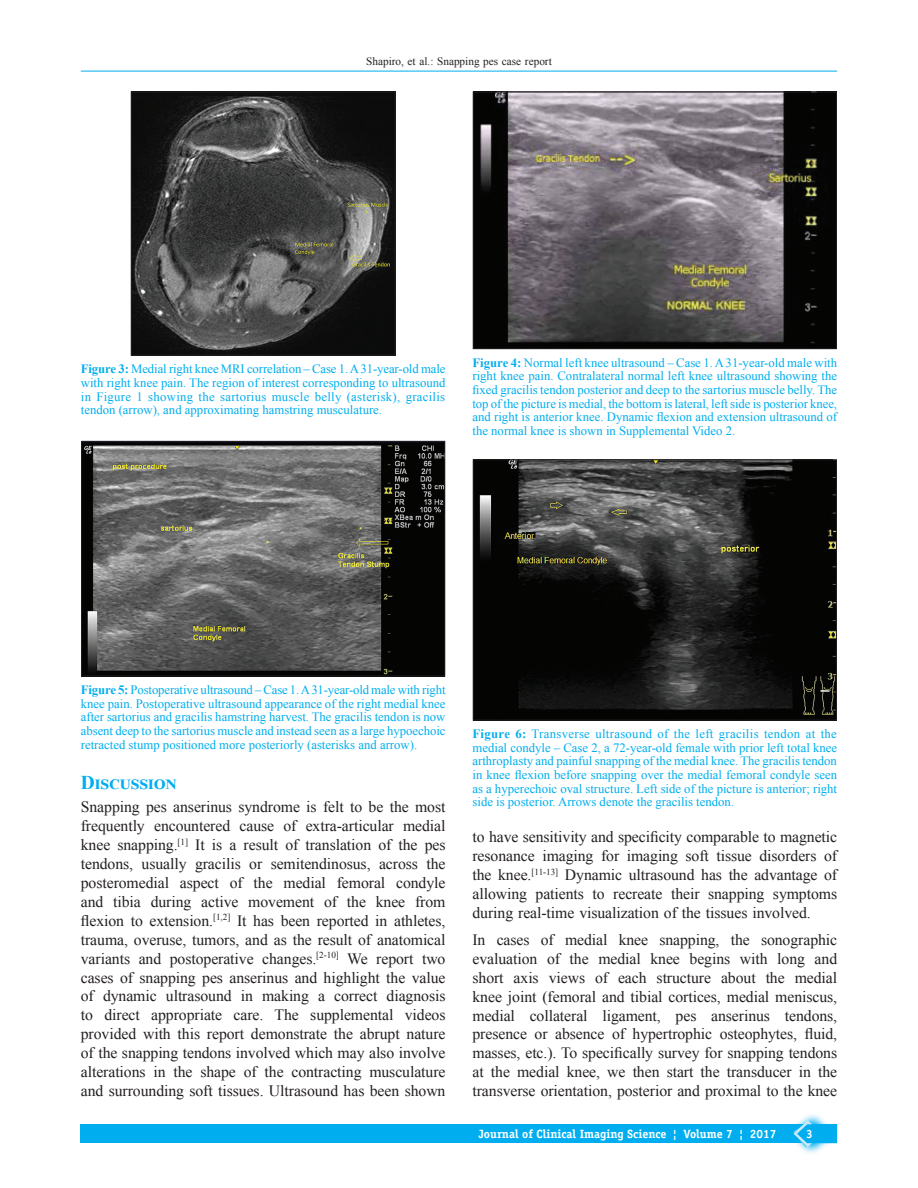
<style>
.page{position:relative;width:918px;height:1188px;background:#fff}
.page>*{position:absolute;margin:0;border:0;box-sizing:border-box;transform-origin:0 0}
.t1{font:700 19.5px "Times New Roman";color:#00aeef}
.TX{font:15.75px/18.9px "Times New Roman";letter-spacing:-.005em;color:#231f20;text-align:justify}
.FGC{font:12.75px/13.6px "Times New Roman";color:#00aeef;text-align:justify}
.AH{font:700 12px "Officina Serif";color:#fff}
.t2{font:11.25px "Times New Roman";color:#231f20}
.s1{font-weight:700}
</style>
<div class="page">
<hr style="left:81px;top:71px;width:756px;height:1px;background:#00aeef">
<div style="left:81px;top:1124px;width:756px;height:19px;background:#00aeef"></div>
<svg style="left:800px;top:1114px;width:24px;height:39px"></svg>
<svg style="left:793px;top:1120px;width:44px;height:27px"></svg>
<img style="left:133px;top:94px;width:260px;height:259px">
<div style="left:131px;top:92px;width:264px;height:263px;border:1px solid #231f20"></div>
<img style="left:475px;top:94px;width:360px;height:253px">
<div style="left:473px;top:92px;width:364px;height:257px;border:1px solid #231f20"></div>
<img style="left:83px;top:443px;width:360px;height:231px">
<div style="left:81px;top:441px;width:364px;height:235px;border:1px solid #231f20"></div>
<img style="left:475px;top:462px;width:360px;height:256px">
<div style="left:473px;top:460px;width:364px;height:260px;border:1px solid #231f20"></div>
<p class="t2" style="left:366px;top:53px;width:187px">Shapiro, et al.: Snapping pes case report</p>
<p class="FGC" style="left:81px;top:362px;width:366px"><span class="s1">Figure 3:</span> Medial right knee MRI correlation – Case 1. A31‑year‑old male with right knee pain. The region of interest corresponding to ultrasound in Figure 1 showing the sartorius muscle belly (asterisk), gracilis tendon (arrow), and approximating hamstring musculature.</p>
<p class="FGC" style="left:472px;top:355px;width:366px"><span class="s1">Figure 4:</span> Normal left knee ultrasound – Case 1. A31‑year‑old male with right knee pain. Contralateral normal left knee ultrasound showing the fixed gracilis tendon posterior and deep to the sartorius muscle belly. The top of the picture is medial, the bottom is lateral, left side is posterior knee, and right is anterior knee. Dynamic flexion and extension ultrasound of the normal knee is shown in Supplemental Video 2.</p>
<p class="FGC" style="left:81px;top:683px;width:366px"><span class="s1">Figure 5:</span> Postoperative ultrasound – Case 1. A31‑year‑old male with right knee pain. Postoperative ultrasound appearance of the right medial knee after sartorius and gracilis hamstring harvest. The gracilis tendon is now absent deep to the sartorius muscle and instead seen as a large hypoechoic retracted stump positioned more posteriorly (asterisks and arrow).</p>
<h1 class="t1" style="left:81px;top:768px;width:97px">Discussion</h1>
<p class="TX" style="left:81px;top:797px;width:366px">Snapping pes anserinus syndrome is felt to be the most frequently encountered cause of extra‑articular medial knee snapping.<sup>[1]</sup> It is a result of translation of the pes tendons, usually gracilis or semitendinosus, across the posteromedial aspect of the medial femoral condyle and tibia during active movement of the knee from flexion to extension.<sup>[1,2]</sup> It has been reported in athletes, trauma, overuse, tumors, and as the result of anatomical variants and postoperative changes.<sup>[2‑10]</sup> We report two cases of snapping pes anserinus and highlight the value of dynamic ultrasound in making a correct diagnosis to direct appropriate care. The supplemental videos provided with this report demonstrate the abrupt nature of the snapping tendons involved which may also involve alterations in the shape of the contracting musculature and surrounding soft tissues. Ultrasound has been shown</p>
<p class="FGC" style="left:472px;top:727px;width:366px"><span class="s1">Figure 6:</span> Transverse ultrasound of the left gracilis tendon at the medial condyle – Case 2, a 72‑year‑old female with prior left total knee arthroplasty and painful snapping of the medial knee. The gracilis tendon in knee flexion before snapping over the medial femoral condyle seen as a hyperechoic oval structure. Left side of the picture is anterior; right side is posterior. Arrows denote the gracilis tendon.</p>
<p class="TX" style="left:472px;top:827px;width:366px">to have sensitivity and specificity comparable to magnetic resonance imaging for imaging soft tissue disorders of the knee.<sup>[11‑13]</sup> Dynamic ultrasound has the advantage of allowing patients to recreate their snapping symptoms during real‑time visualization of the tissues involved.</p>
<p class="TX" style="left:472px;top:930px;width:366px">In cases of medial knee snapping, the sonographic evaluation of the medial knee begins with long and short axis views of each structure about the medial knee joint (femoral and tibial cortices, medial meniscus, medial collateral ligament, pes anserinus tendons, presence or absence of hypertrophic osteophytes, fluid, masses, etc.). To specifically survey for snapping tendons at the medial knee, we then start the transducer in the transverse orientation, posterior and proximal to the knee</p>
<p class="AH" style="left:479px;top:1127px;width:299px">Journal of Clinical Imaging Science ¦ Volume 7 ¦ 2017</p>
<p class="AH" style="left:806px;top:1126px;width:8px">3</p>
</div>
